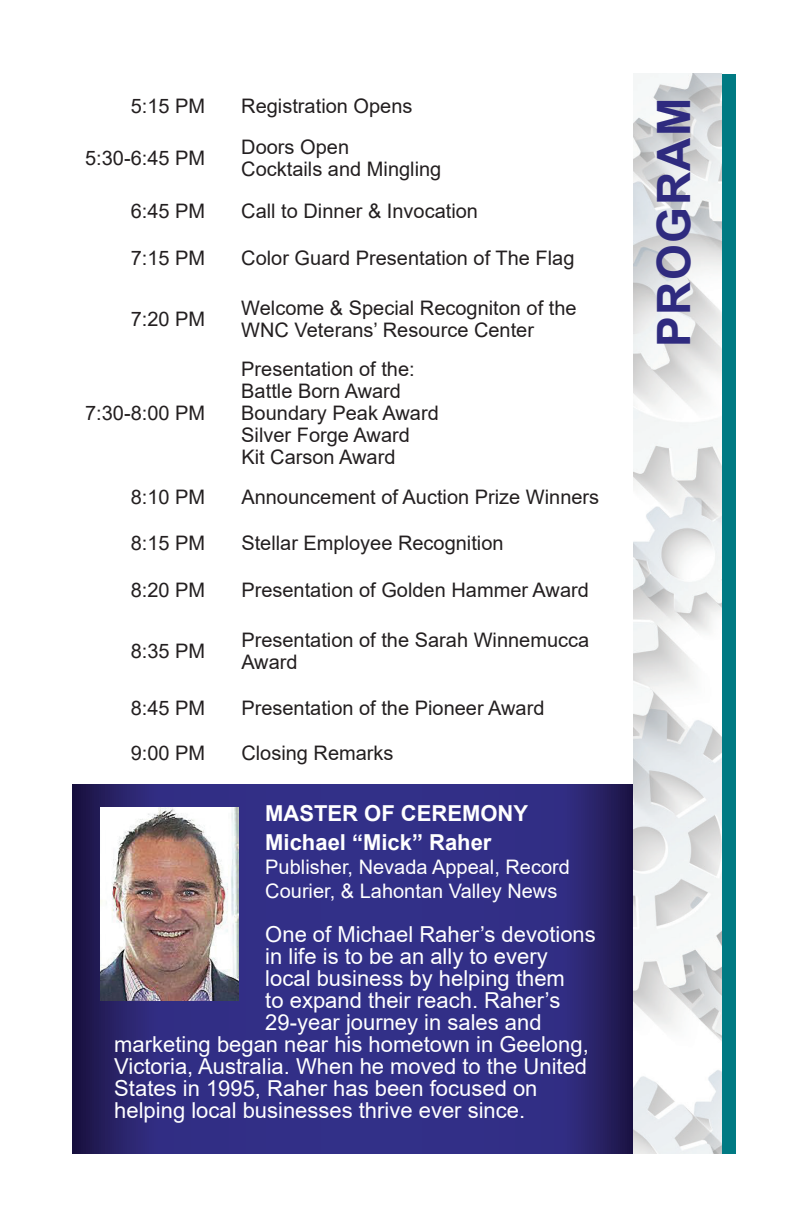
<style>
.page{position:relative;width:792px;height:1224px;background:#fff}
.page>*{position:absolute;margin:0;border:0;box-sizing:border-box;transform-origin:0 0}
.t1{font:700 46px "Arial";letter-spacing:.035em;color:#2f2b7f}
.t2{font:22px "Arial";color:#fff}
.t3{font:700 22px/28.8px "Arial";color:#fff}
.t4{font:20px/22px "Arial";color:#231f20}
.t5{font:20px/24px "Arial";color:#fff}
</style>
<div class="page">
<svg style="left:72px;top:784px;width:561px;height:370px;background:#2f2b7d"></svg>
<img style="left:101px;top:808px;width:137px;height:193px">
<div style="left:720px;top:74px;width:15px;height:1080px;background:#007a83"></div>
<img style="left:633px;top:74px;width:89px;height:1080px">
<p class="t4" style="left:131px;top:94px;width:76px">5:15 PM</p>
<p class="t4" style="left:241px;top:94px;width:173px">Registration Opens</p>
<p class="t4" style="left:85px;top:147px;width:122px">5:30-6:45 PM</p>
<p class="t4" style="left:241px;top:136px;width:202px">Doors Open<br>Cocktails and Mingling</p>
<p class="t4" style="left:131px;top:200px;width:76px">6:45 PM</p>
<p class="t4" style="left:241px;top:200px;width:238px">Call to Dinner &amp; Invocation</p>
<p class="t4" style="left:131px;top:247px;width:76px">7:15 PM</p>
<p class="t4" style="left:241px;top:247px;width:335px">Color Guard Presentation of The Flag</p>
<p class="t4" style="left:131px;top:308px;width:76px">7:20 PM</p>
<p class="t4" style="left:241px;top:297px;width:337px">Welcome &amp; Special Recogniton of the<br>WNC Veterans’ Resource Center</p>
<p class="t4" style="left:85px;top:402px;width:122px">7:30-8:00 PM</p>
<p class="t4" style="left:241px;top:358px;width:199px">Presentation of the:<br>Battle Born Award<br>Boundary Peak Award<br>Silver Forge Award<br>Kit Carson Award</p>
<p class="t4" style="left:131px;top:486px;width:76px">8:10 PM</p>
<p class="t4" style="left:241px;top:486px;width:359px">Announcement of Auction Prize Winners</p>
<p class="t4" style="left:131px;top:532px;width:76px">8:15 PM</p>
<p class="t4" style="left:241px;top:532px;width:264px">Stellar Employee Recognition</p>
<p class="t4" style="left:131px;top:579px;width:76px">8:20 PM</p>
<p class="t4" style="left:241px;top:579px;width:349px">Presentation of Golden Hammer Award</p>
<p class="t4" style="left:131px;top:640px;width:76px">8:35 PM</p>
<p class="t4" style="left:241px;top:629px;width:349px">Presentation of the Sarah Winnemucca<br>Award</p>
<p class="t4" style="left:131px;top:697px;width:76px">8:45 PM</p>
<p class="t4" style="left:241px;top:697px;width:305px">Presentation of the Pioneer Award</p>
<p class="t4" style="left:131px;top:741px;width:76px">9:00 PM</p>
<p class="t4" style="left:241px;top:741px;width:154px">Closing Remarks</p>
<p class="t3" style="left:265px;top:799px;width:264px">MASTER OF CEREMONY<br>Michael “Mick” Raher</p>
<p class="t5" style="left:265px;top:855px;width:306px">Publisher, Nevada Appeal, Record<br>Courier, &amp; Lahontan Valley News</p>
<p class="t2" style="left:265px;top:919px;width:332px">One of Michael Raher’s devotions</p>
<p class="t2" style="left:265px;top:941px;width:284px">in life is to be an ally to every</p>
<p class="t2" style="left:265px;top:963px;width:301px">local business by helping them</p>
<p class="t2" style="left:265px;top:985px;width:297px">to expand their reach. Raher’s</p>
<p class="t2" style="left:265px;top:1007px;width:278px">29-year journey in sales and</p>
<p class="t2" style="left:114px;top:1029px;width:476px">marketing began near his hometown in Geelong,</p>
<p class="t2" style="left:114px;top:1051px;width:474px">Victoria, Australia. When he moved to the United</p>
<p class="t2" style="left:114px;top:1073px;width:425px">States in 1995, Raher has been focused on</p>
<p class="t2" style="left:114px;top:1095px;width:412px">helping local businesses thrive ever since.</p>
<h1 class="t1" style="left:642px;top:347px;width:251px;rotate:-90deg">PROGRAM</h1>
</div>
